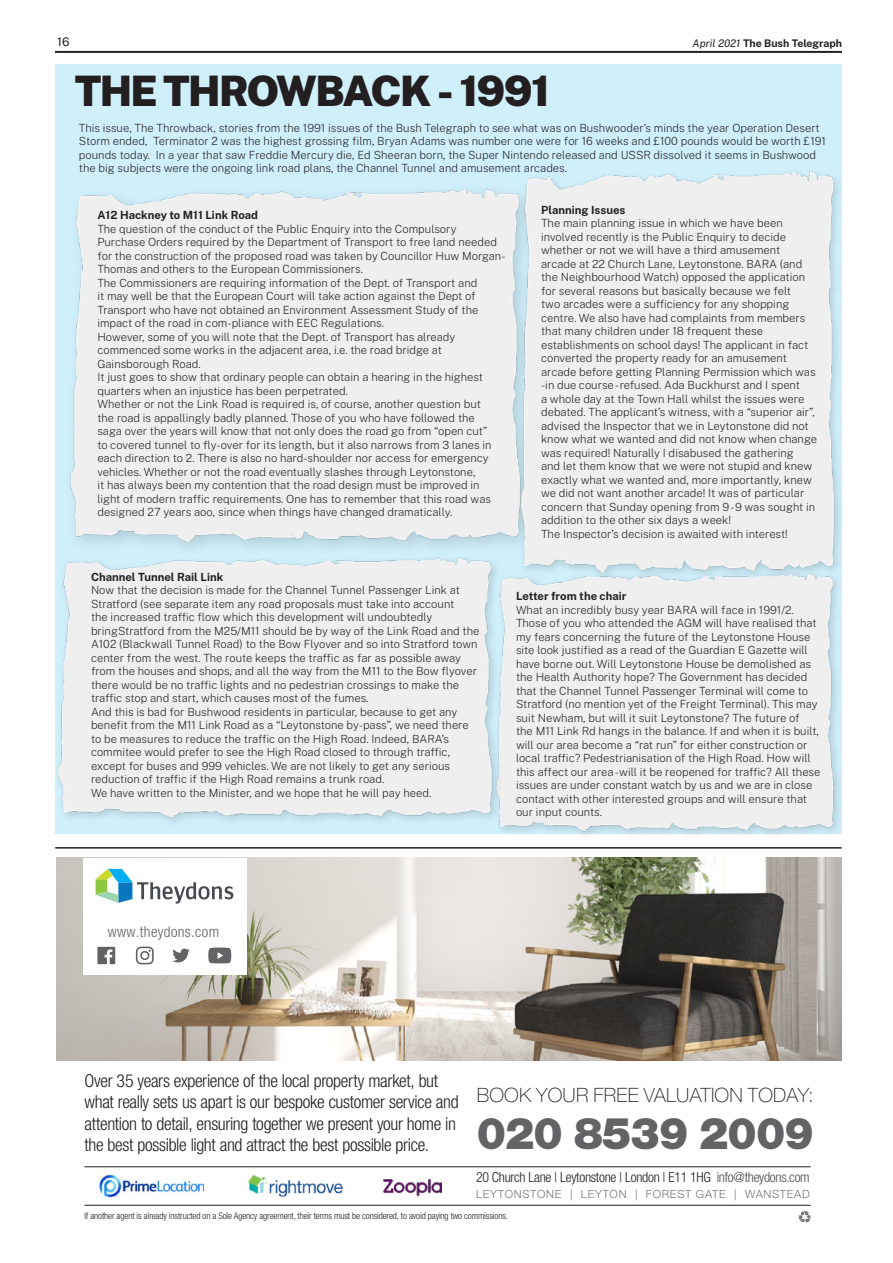
<style>
.page{position:relative;width:893px;height:1263px;background:#fff}
.page>*{position:absolute;margin:0;border:0;box-sizing:border-box;transform-origin:0 0}
.t1{font:900 43.95px "Helvetica Neue LT Pro";letter-spacing:-.02em;color:#636366}
.Heavy_Headline{font:900 42px "Public Sans";letter-spacing:-.04em;color:#231f20}
.t2{font:100 19.8px "Helvetica Neue LT Pro";letter-spacing:.01em;color:#231f20}
.t3{font:300 condensed 17.85px/21.1px "Helvetica Neue LT Pro";letter-spacing:-.02em;color:#231f20}
.t4{font:300 condensed 15.15px "Helvetica Neue LT Pro";letter-spacing:.025em;color:#636366}
.t5{font:300 condensed 13.8px "Helvetica Neue LT Pro";letter-spacing:-.02em;color:#231f20}
.HEaders{font:12px "Public Sans";color:#231f20}
.Listings{font:200 11.25px/13.5px "Public Sans";color:#231f20}
.Panel_Text{font:200 11.25px/13.5px "Public Sans";color:#231f20}
.Listings-2{font:700 11.25px "Public Sans";color:#231f20}
.t6{font:300 11.25px "Helvetica Neue LT Pro";letter-spacing:.065em;color:#747379}
.Panel_Text-2{font:700 11.25px "Public Sans";color:#231f20}
.Panel_Text-3{font:700 10.5px "Public Sans";color:#231f20}
.t7{font:300 condensed 9.3px "Helvetica Neue LT Pro";letter-spacing:-.01em;color:#231f20}
.s1{font-weight:400;font-style:italic}
.s2{color:#474a50}
</style>
<div class="page">
<img style="left:56px;top:858px;width:786px;height:203px">
<div style="left:83px;top:858px;width:164px;height:116px;background:#fff"></div>
<svg style="left:97px;top:947px;width:18px;height:17px"></svg>
<svg style="left:173px;top:948px;width:17px;height:14px"></svg>
<svg style="left:136px;top:946px;width:18px;height:18px"></svg>
<svg style="left:208px;top:947px;width:23px;height:16px"></svg>
<svg style="left:96px;top:869px;width:137px;height:34px"></svg>
<img style="left:99px;top:1174px;width:105px;height:24px">
<img style="left:247px;top:1175px;width:95px;height:22px">
<img style="left:383px;top:1179px;width:58px;height:17px">
<hr style="left:84px;top:1205px;width:727px;height:1px;background:#231f20">
<hr style="left:84px;top:1166px;width:727px;height:1px;background:#231f20">
<svg style="left:799px;top:1211px;width:12px;height:12px"></svg>
<hr style="left:55px;top:51px;width:787px;height:2px;background:#231f20">
<hr style="left:55px;top:848px;width:787px;height:1px;background:#231f20">
<hr style="left:55px;top:847px;width:786px;height:1px;background:#231f20">
<div style="left:55px;top:64px;width:787px;height:770px;background:#cfeffb"></div>
<div style="left:70px;top:188px;width:430px;height:320px;background:#efefef"></div>
<img style="left:500px;top:170px;width:339px;height:395px">
<img style="left:503px;top:565px;width:336px;height:271px">
<img style="left:57px;top:508px;width:496px;height:321px">
<p class="HEaders" style="left:57px;top:33px;width:14px">16</p>
<p class="Panel_Text-3" style="left:693px;top:35px;width:151px"><span class="s1">April 2021</span> The Bush Telegraph</p>
<p class="Heavy_Headline" style="left:75px;top:58px;width:477px">THE THROWBACK - 1991</p>
<p class="Listings" style="left:79px;top:120px;width:749px">This issue, The Throwback, stories from the 1991 issues of the Bush Telegraph to see what was on Bushwooder’s minds the year Operation Desert Storm ended, Terminator 2 was the highest grossing film, Bryan Adams was number one were for 16 weeks and £100 pounds would be worth £191 pounds today. In a year that saw Freddie Mercury die, Ed Sheeran born, the Super Nintendo released and USSR dissolved it seems in Bushwood the big subjects were the ongoing link road plans, the Channel Tunnel and amusement arcades.</p>
<p class="Listings-2" style="left:97px;top:207px;width:162px">A12 Hackney to M11 Link Road</p>
<p class="Listings" style="left:97px;top:221px;width:410px">The question of the conduct of the Public Enquiry into the Compulsory Purchase Orders required by the Department of Transport to free land needed for the construction of the proposed road was taken by Councillor Huw Morgan-Thomas and others to the European Commissioners.</p>
<p class="Listings" style="left:97px;top:275px;width:382px">The Commissioners are requiring information of the Dept. of Transport and it may well be that the European Court will take action against the Dept of Transport who have not obtained an Environment Assessment Study of the impact of the road in com-pliance with EEC Regulations.</p>
<p class="Listings" style="left:97px;top:329px;width:360px">However, some of you will note that the Dept. of Transport has already commenced some works in the adjacent area, i.e. the road bridge at<br>Gainsborough Road.</p>
<p class="Listings" style="left:97px;top:370px;width:387px">It just goes to show that ordinary people can obtain a hearing in the highest quarters when an injustice has been perpetrated.</p>
<p class="Listings" style="left:97px;top:397px;width:396px">Whether or not the Link Road is required is, of course, another question but the road is appallingly badly planned. Those of you who have followed the saga over the years will know that not only does the road go from “open cut” to covered tunnel to fly-over for its length, but it also narrows from 3 lanes in each direction to 2. There is also no hard-shoulder nor access for emergency vehicles. Whether or not the road eventually slashes through Leytonstone,<br>it has always been my contention that the road design must be improved in light of modern traffic requirements. One has to remember that this road was designed 27 years aoo, since when things have changed dramatically.</p>
<p class="Panel_Text-2" style="left:541px;top:201px;width:86px">Planning Issues</p>
<p class="Panel_Text" style="left:541px;top:216px;width:277px">The main planning issue in which we have been involved recently is the Public Enquiry to decide whether or not we will have a third amusement arcade at 22 Church Lane, Leytonstone. BARA (and the Neighbourhood Watch) opposed the application for several reasons but basically because we felt<br>two arcades were a sufficiency for any shopping centre. We also have had complaints from members that many children under 18 frequent these establishments on school days! The applicant in fact converted the property ready for an amusement arcade before getting Planning Permission which was -in due course -refused. Ada Buckhurst and I spent<br>a whole day at the Town Hall whilst the issues were debated. The applicant’s witness, with a “superior air”, advised the Inspector that we in Leytonstone did not know what we wanted and did not know when change was required! Naturally I disabused the gathering<br>and let them know that we were not stupid and knew exactly what we wanted and, more importantly, knew we did not want another arcade! It was of particular concern that Sunday opening from 9 -9 was sought in addition to the other six days a week!</p>
<p class="Panel_Text" style="left:541px;top:526px;width:248px">The Inspector’s decision is awaited with interest!</p>
<p class="Listings-2" style="left:91px;top:568px;width:134px">Channel Tunnel Rail Link</p>
<p class="Listings" style="left:91px;top:583px;width:390px">Now that the decision is made for the Channel Tunnel Passenger Link at Stratford (see separate item any road proposals must take into account<br>the increased traffic flow which this development will undoubtedly bringStratford from the M25/M11 should be by way of the Link Road and the A102 (Blackwall Tunnel Road) to the Bow Flyover and so into Stratford town center from the west. The route keeps the traffic as far as possible away from the houses and shops, and all the way from the M11 to the Bow flyover there would be no traffic lights and no pedestrian crossings to make the traffic stop and start, which causes most of the fumes.</p>
<p class="Listings" style="left:91px;top:704px;width:379px">And this is bad for Bushwood residents in particular, because to get any benefit from the M11 Link Road as a “Leytonstone by-pass”, we need there to be measures to reduce the traffic on the High Road. Indeed, BARA’s commitee would prefer to see the High Road closed to through traffic, except for buses and 999 vehicles. We are not likely to get any serious reduction of traffic if the High Road remains a trunk road.</p>
<p class="Listings" style="left:91px;top:785px;width:342px">We have written to the Minister, and we hope that he will pay heed.</p>
<p class="Listings-2" style="left:516px;top:588px;width:112px">Letter from the chair</p>
<p class="Listings" style="left:516px;top:602px;width:306px">What an incredibly busy year BARA will face in 1991/2.<br>Those of you who attended the AGM will have realised that my fears concerning the future of the Leytonstone House site look justified as a read of the Guardian E Gazette will have borne out. Will Leytonstone House be demolished as the Health Authority hope? The Government has decided that the Channel Tunnel Passenger Terminal will come to Stratford (no mention yet of the Freight Terminal). This may suit Newham, but will it suit Leytonstone? The future of<br>the M11 Link Rd hangs in the balance. If and when it is built, will our area become a “rat run” for either construction or local traffic? Pedestrianisation of the High Road. How will this affect our area -will it be reopened for traffic? All these issues are under constant watch by us and we are in close contact with other interested groups and will ensure that our input counts.</p>
<p class="t4" style="left:108px;top:923px;width:113px">www.theydons.com</p>
<p class="t3" style="left:84px;top:1070px;width:376px">Over 35 years experience of the local property market, but what really sets us apart is our bespoke customer service and attention to detail, ensuring together we present your home in the best possible light and attract the best possible price.</p>
<p class="t2" style="left:477px;top:1084px;width:338px">BOOK YOUR FREE VALUATION TODAY:</p>
<p class="t1" style="left:477px;top:1107px;width:338px">020 8539 2009</p>
<p class="t5" style="left:476px;top:1169px;width:335px">20 Church Lane | Leytonstone | London | E11 1HG <span class="s2">info@theydons.com</span></p>
<p class="t6" style="left:476px;top:1187px;width:335px">LEYTONSTONE | LEYTON | FOREST GATE | WANSTEAD</p>
<p class="t7" style="left:84px;top:1210px;width:425px">If another agent is already instructed on a Sole Agency agreement, their terms must be considered, to avoid paying two commissions.</p>
</div>
